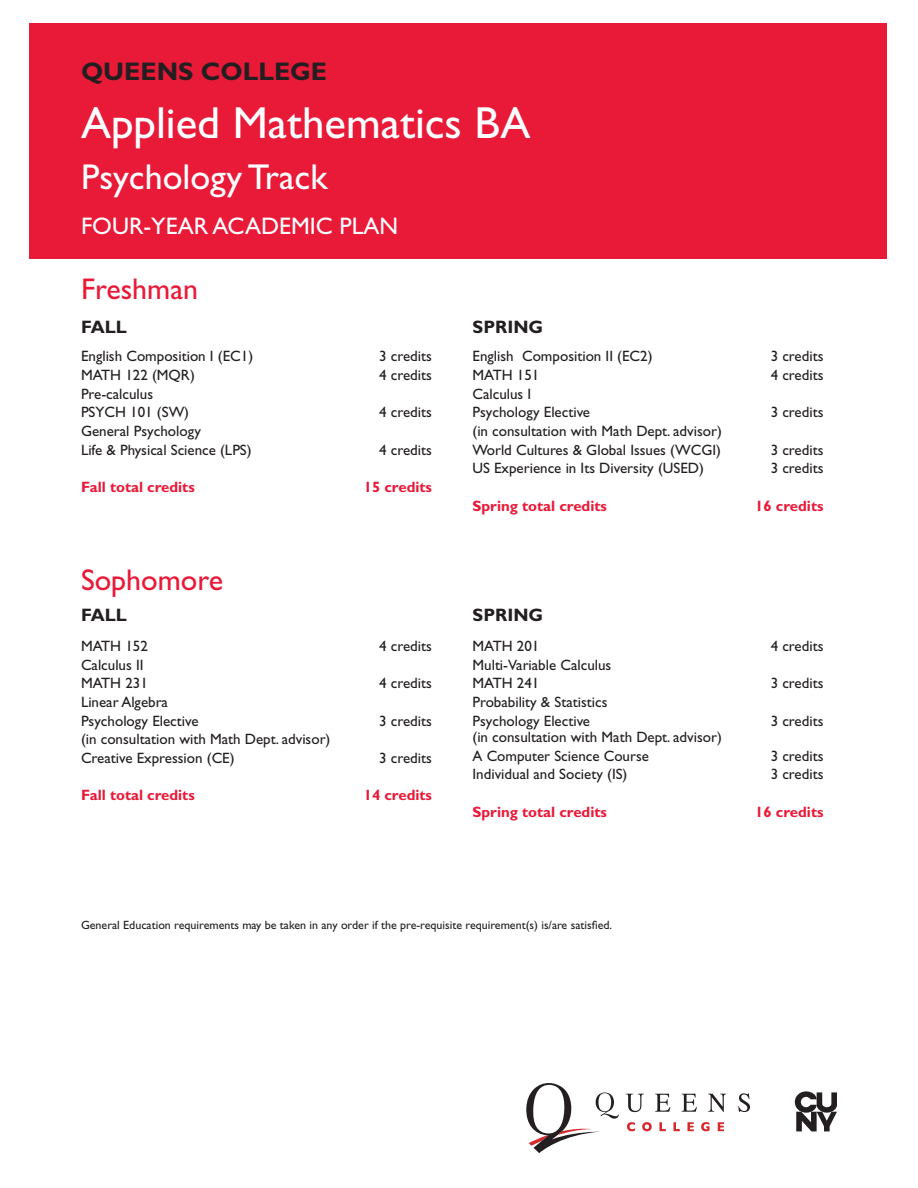
<style>
.page{position:relative;width:918px;height:1188px;background:#fff}
.page>*{position:absolute;margin:0;border:0;box-sizing:border-box;transform-origin:0 0}
.t1{font:45px "Gill Sans Std";color:#fff}
.t2{font:36px "Gill Sans Std";color:#fff}
.t3{font:30px "Gill Sans Std";color:#e91938}
.t4{font:700 25.5px "Gill Sans Std";color:#231f20}
.t5{font:24px "Gill Sans Std";color:#fff}
.t6{font:700 18px "Gill Sans Std";color:#231f20}
.fall_Spring_tab{font:15px "Gill Sans Std";color:#231f20}
.fall_Spring_tab-2{font:700 15px "Gill Sans Std";color:#e91938}
.t7{font:12px "Gill Sans Std";color:#231f20}
</style>
<div class="page">
<div style="left:29px;top:24px;width:858px;height:235px;background:#e91938"></div>
<svg style="left:627px;top:1122px;width:8px;height:9px"></svg>
<svg style="left:642px;top:1122px;width:10px;height:9px"></svg>
<svg style="left:659px;top:1122px;width:7px;height:9px"></svg>
<svg style="left:673px;top:1122px;width:7px;height:9px"></svg>
<svg style="left:687px;top:1122px;width:7px;height:9px"></svg>
<svg style="left:701px;top:1122px;width:9px;height:9px"></svg>
<svg style="left:718px;top:1122px;width:6px;height:9px"></svg>
<svg style="left:626px;top:1094px;width:18px;height:18px"></svg>
<svg style="left:655px;top:1094px;width:15px;height:18px"></svg>
<svg style="left:682px;top:1094px;width:15px;height:18px"></svg>
<svg style="left:708px;top:1094px;width:18px;height:18px"></svg>
<svg style="left:738px;top:1093px;width:12px;height:19px"></svg>
<svg style="left:526px;top:1083px;width:93px;height:70px"></svg>
<svg style="left:795px;top:1091px;width:42px;height:40px"></svg>
<h3 class="t4" style="left:81px;top:57px;width:248px">QUEENS COLLEGE</h3>
<h1 class="t1" style="left:81px;top:97px;width:451px">Applied Mathematics BA</h1>
<h2 class="t2" style="left:81px;top:156px;width:248px">Psychology Track</h2>
<h3 class="t5" style="left:81px;top:212px;width:319px">FOUR-YEAR ACADEMIC PLAN</h3>
<p class="t3" style="left:81px;top:272px;width:119px">Freshman</p>
<p class="t6" style="left:81px;top:316px;width:47px">FALL</p>
<p class="t6" style="left:472px;top:316px;width:72px">SPRING</p>
<p class="fall_Spring_tab" style="left:81px;top:348px;width:174px">English Composition I (EC1)</p>
<p class="fall_Spring_tab" style="left:379px;top:348px;width:54px">3 credits</p>
<p class="fall_Spring_tab" style="left:81px;top:366px;width:115px">MATH 122 (MQR)</p>
<p class="fall_Spring_tab" style="left:379px;top:366px;width:54px">4 credits</p>
<p class="fall_Spring_tab" style="left:81px;top:385px;width:74px">Pre-calculus</p>
<p class="fall_Spring_tab" style="left:81px;top:404px;width:110px">PSYCH 101 (SW)</p>
<p class="fall_Spring_tab" style="left:379px;top:404px;width:54px">4 credits</p>
<p class="fall_Spring_tab" style="left:81px;top:422px;width:121px">General Psychology</p>
<p class="fall_Spring_tab" style="left:81px;top:441px;width:172px">Life &amp; Physical Science (LPS)</p>
<p class="fall_Spring_tab" style="left:379px;top:441px;width:54px">4 credits</p>
<p class="fall_Spring_tab-2" style="left:81px;top:478px;width:115px">Fall total credits</p>
<p class="fall_Spring_tab-2" style="left:364px;top:478px;width:70px">15 credits</p>
<p class="fall_Spring_tab" style="left:472px;top:348px;width:182px">English Composition II (EC2)</p>
<p class="fall_Spring_tab" style="left:771px;top:348px;width:54px">3 credits</p>
<p class="fall_Spring_tab" style="left:472px;top:366px;width:68px">MATH 151</p>
<p class="fall_Spring_tab" style="left:771px;top:366px;width:54px">4 credits</p>
<p class="fall_Spring_tab" style="left:472px;top:385px;width:60px">Calculus I</p>
<p class="fall_Spring_tab" style="left:472px;top:404px;width:119px">Psychology Elective</p>
<p class="fall_Spring_tab" style="left:771px;top:404px;width:54px">3 credits</p>
<p class="fall_Spring_tab" style="left:472px;top:422px;width:251px">(in consultation with Math Dept. advisor)</p>
<p class="fall_Spring_tab" style="left:472px;top:441px;width:250px">World Cultures &amp; Global Issues (WCGI)</p>
<p class="fall_Spring_tab" style="left:771px;top:441px;width:54px">3 credits</p>
<p class="fall_Spring_tab" style="left:472px;top:460px;width:233px">US Experience in Its Diversity (USED)</p>
<p class="fall_Spring_tab" style="left:771px;top:460px;width:54px">3 credits</p>
<p class="fall_Spring_tab-2" style="left:472px;top:497px;width:136px">Spring total credits</p>
<p class="fall_Spring_tab-2" style="left:755px;top:497px;width:70px">16 credits</p>
<p class="t3" style="left:81px;top:563px;width:144px">Sophomore</p>
<p class="t6" style="left:81px;top:604px;width:47px">FALL</p>
<p class="t6" style="left:472px;top:604px;width:72px">SPRING</p>
<p class="fall_Spring_tab" style="left:81px;top:637px;width:68px">MATH 152</p>
<p class="fall_Spring_tab" style="left:379px;top:637px;width:54px">4 credits</p>
<p class="fall_Spring_tab" style="left:81px;top:656px;width:64px">Calculus II</p>
<p class="fall_Spring_tab" style="left:81px;top:675px;width:68px">MATH 231</p>
<p class="fall_Spring_tab" style="left:379px;top:675px;width:54px">4 credits</p>
<p class="fall_Spring_tab" style="left:81px;top:693px;width:89px">Linear Algebra</p>
<p class="fall_Spring_tab" style="left:81px;top:712px;width:119px">Psychology Elective</p>
<p class="fall_Spring_tab" style="left:379px;top:712px;width:54px">3 credits</p>
<p class="fall_Spring_tab" style="left:81px;top:731px;width:251px">(in consultation with Math Dept. advisor)</p>
<p class="fall_Spring_tab" style="left:81px;top:749px;width:155px">Creative Expression (CE)</p>
<p class="fall_Spring_tab" style="left:379px;top:749px;width:54px">3 credits</p>
<p class="fall_Spring_tab-2" style="left:81px;top:786px;width:115px">Fall total credits</p>
<p class="fall_Spring_tab-2" style="left:364px;top:786px;width:70px">14 credits</p>
<p class="fall_Spring_tab" style="left:472px;top:637px;width:68px">MATH 201</p>
<p class="fall_Spring_tab" style="left:771px;top:637px;width:54px">4 credits</p>
<p class="fall_Spring_tab" style="left:472px;top:656px;width:140px">Multi-Variable Calculus</p>
<p class="fall_Spring_tab" style="left:472px;top:675px;width:68px">MATH 241</p>
<p class="fall_Spring_tab" style="left:771px;top:675px;width:54px">3 credits</p>
<p class="fall_Spring_tab" style="left:472px;top:693px;width:136px">Probability &amp; Statistics</p>
<p class="fall_Spring_tab" style="left:472px;top:712px;width:119px">Psychology Elective</p>
<p class="fall_Spring_tab" style="left:771px;top:712px;width:54px">3 credits</p>
<p class="fall_Spring_tab" style="left:472px;top:728px;width:251px">(in consultation with Math Dept. advisor)</p>
<p class="fall_Spring_tab" style="left:472px;top:747px;width:178px">A Computer Science Course</p>
<p class="fall_Spring_tab" style="left:771px;top:747px;width:54px">3 credits</p>
<p class="fall_Spring_tab" style="left:472px;top:766px;width:157px">Individual and Society (IS)</p>
<p class="fall_Spring_tab" style="left:771px;top:766px;width:54px">3 credits</p>
<p class="fall_Spring_tab-2" style="left:472px;top:803px;width:136px">Spring total credits</p>
<p class="fall_Spring_tab-2" style="left:755px;top:803px;width:70px">16 credits</p>
<p class="t7" style="left:81px;top:918px;width:533px">General Education requirements may be taken in any order if the pre-requisite requirement(s) is/are satisfied.</p>
</div>
